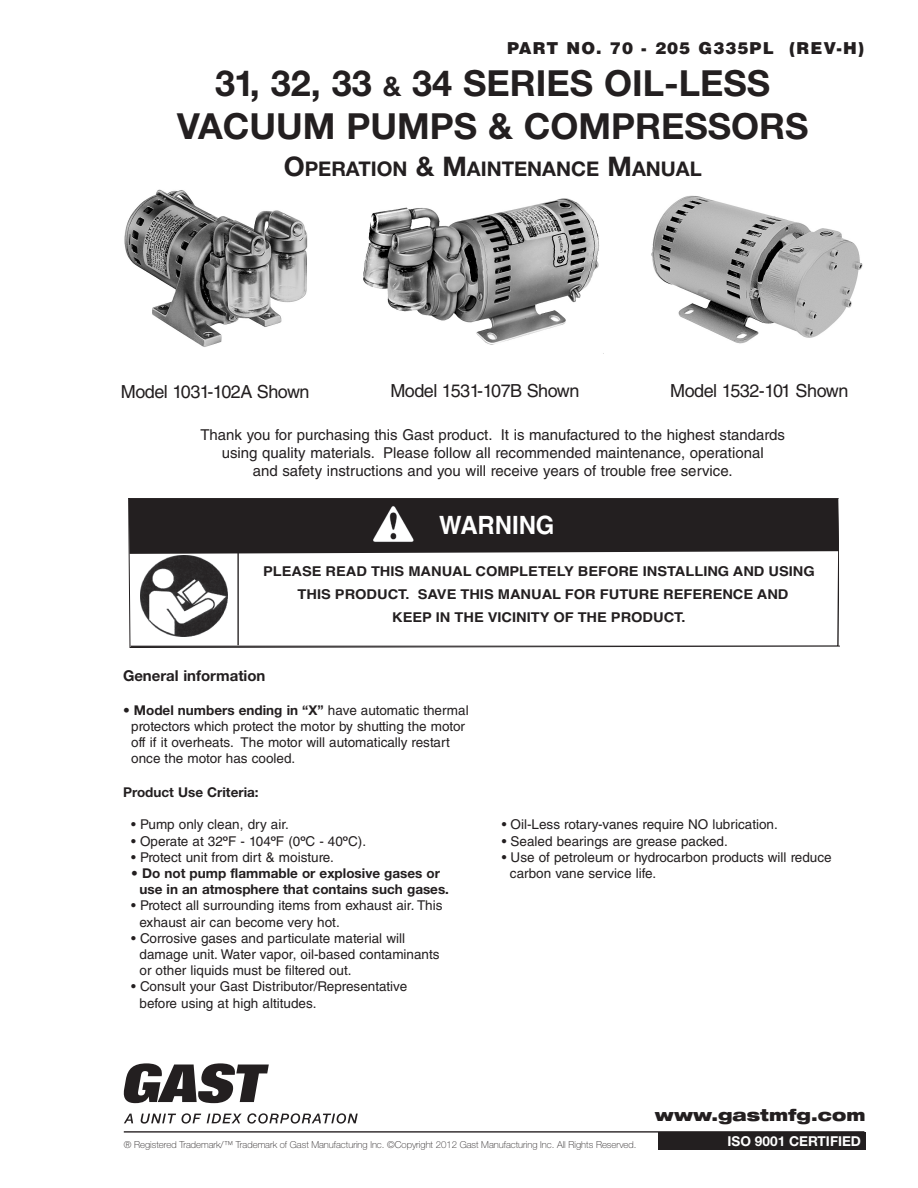
<style>
.page{position:relative;width:918px;height:1188px;background:#fff}
.page>*{position:absolute;margin:0;border:0;box-sizing:border-box;transform-origin:0 0}
.t1{font:700 36px/43.2px "Helvetica Neue";color:#231f20;text-align:center}
.t2{font:700 25.2px "Helvetica";color:#fff;scale:.95 1}
.t3{font:700 20.25px "Helvetica Neue";color:#231f20}
.t4{font:18px "Helvetica LT Std";letter-spacing:-.03em;color:#231f20}
.t5{font:900 16.5px "Helvetica";letter-spacing:.065em;color:#231f20}
.t6{font:900 expanded 16.35px "Helvetica Neue LT Std";color:#231f20}
.t7{font:15px/18px "Helvetica LT Std";color:#231f20;text-align:center}
.t8{font:700 15px "Helvetica Neue";color:#231f20}
.t9{font:700 13.65px "Helvetica Neue LT Std";color:#fff}
.t10{font:13.5px/16.2px "Helvetica LT Std";color:#231f20}
.t11{font:700 13.5px/16.2px "Helvetica Neue";color:#231f20}
.t12{font:700 13.5px "Helvetica";color:#231f20;scale:1.08 1}
.t13{font:100 9.6px "Helvetica Neue LT Std";color:#231f20}
.s1{font-size:27px}
.s2{font-family:"Helvetica LT Std";font-weight:400}
.s3{font-family:"Helvetica Neue";font-weight:500}
</style>
<div class="page">
<img style="left:124px;top:189px;width:184px;height:158px">
<img style="left:363px;top:198px;width:236px;height:147px">
<img style="left:651px;top:195px;width:212px;height:149px">
<svg style="left:124px;top:1114px;width:9px;height:9px"></svg>
<svg style="left:141px;top:1114px;width:35px;height:10px"></svg>
<svg style="left:182px;top:1113px;width:19px;height:11px"></svg>
<svg style="left:207px;top:1113px;width:151px;height:11px"></svg>
<svg style="left:123px;top:1063px;width:146px;height:40px"></svg>
<hr style="left:124px;top:1131px;width:740px;height:2px;background:#231f20">
<div style="left:658px;top:1132px;width:207px;height:18px;background:#231f20"></div>
<svg style="left:128px;top:498px;width:712px;height:150px"></svg>
<img style="left:370px;top:502px;width:47px;height:44px">
<img style="left:140px;top:556px;width:87px;height:81px">
<hr style="left:237px;top:551px;width:2px;height:94px;background:#231f20">
<p class="t5" style="left:507px;top:42px;width:359px">PART NO. 70 - 205 G335PL (REV-H)</p>
<h1 class="t1" style="left:177px;top:65px;width:633px">31, 32, 33 <span class="s1">&amp;</span> 34 SERIES OIL-LESS<br>VACUUM PUMPS &amp; COMPRESSORS</h1>
<h3 class="t3" style="left:284px;top:161px;width:420px"><span class="s1">O</span>PERATION <span class="s1">&amp; M</span>AINTENANCE <span class="s1">M</span>ANUAL</h3>
<h3 class="t4" style="left:121px;top:385px;width:190px">Model 1031-102A Shown</h3>
<h3 class="t4" style="left:390px;top:384px;width:190px">Model 1531-107B Shown</h3>
<h3 class="t4" style="left:670px;top:384px;width:180px">Model 1532-101 Shown</h3>
<p class="t7" style="left:200px;top:427px;width:586px">Thank you for purchasing this Gast product. It is manufactured to the highest standards using quality materials. Please follow all recommended maintenance, operational<br>and safety instructions and you will receive years of trouble free service.</p>
<h2 class="t2" style="left:439px;top:516px;width:123px">WARNING</h2>
<p class="t12" style="left:263px;top:566px;width:512px">PLEASE READ THIS MANUAL COMPLETELY BEFORE INSTALLING AND USING</p>
<p class="t12" style="left:298px;top:589px;width:456px">THIS PRODUCT. SAVE THIS MANUAL FOR FUTURE REFERENCE AND</p>
<p class="t12" style="left:392px;top:612px;width:273px">KEEP IN THE VICINITY OF THE PRODUCT.</p>
<p class="t8" style="left:123px;top:671px;width:144px">General information</p>
<p class="t11" style="left:123px;top:703px;width:347px">• Model numbers ending in “X” <span class="s2">have automatic thermal</span></p>
<p class="t10" style="left:131px;top:719px;width:335px">protectors which protect the motor by shutting the motor off if it overheats. The motor will automatically restart once the motor has cooled.</p>
<p class="t11" style="left:123px;top:785px;width:137px">Product Use Criteria:</p>
<p class="t10" style="left:131px;top:818px;width:159px">• Pump only clean, dry air.</p>
<p class="t10" style="left:131px;top:834px;width:236px">• Operate at 32<span class="s3">º</span>F - 104<span class="s3">º</span>F (0<span class="s3">º</span>C - 40<span class="s3">º</span>C).</p>
<p class="t10" style="left:131px;top:850px;width:204px">• Protect unit from dirt &amp; moisture.</p>
<p class="t11" style="left:140px;top:866px;width:311px;text-indent:-8px">• Do not pump flammable or explosive gases or use in an atmosphere that contains such gases.</p>
<p class="t10" style="left:140px;top:899px;width:305px;text-indent:-8px">• Protect all surrounding items from exhaust air. This exhaust air can become very hot.</p>
<p class="t10" style="left:140px;top:931px;width:302px;text-indent:-8px">• Corrosive gases and particulate material will damage unit. Water vapor, oil-based contaminants or other liquids must be filtered out.</p>
<p class="t10" style="left:140px;top:980px;width:269px;text-indent:-8px">• Consult your Gast Distributor/Representative before using at high altitudes.</p>
<p class="t10" style="left:502px;top:818px;width:278px">• Oil-Less rotary-vanes require NO lubrication.</p>
<p class="t10" style="left:502px;top:834px;width:228px">• Sealed bearings are grease packed.</p>
<p class="t10" style="left:510px;top:850px;width:323px;text-indent:-8px">• Use of petroleum or hydrocarbon products will reduce carbon vane service life.</p>
<p class="t13" style="left:124px;top:1141px;width:514px">® Registered Trademark/™ Trademark of Gast Manufacturing Inc. ©Copyright 2012 Gast Manufacturing Inc. All Rights Reserved.</p>
<p class="t6" style="left:655px;top:1106px;width:212px">www.gastmfg.com</p>
<p class="t9" style="left:728px;top:1134px;width:135px">ISO 9001 CERTIFIED</p>
</div>
